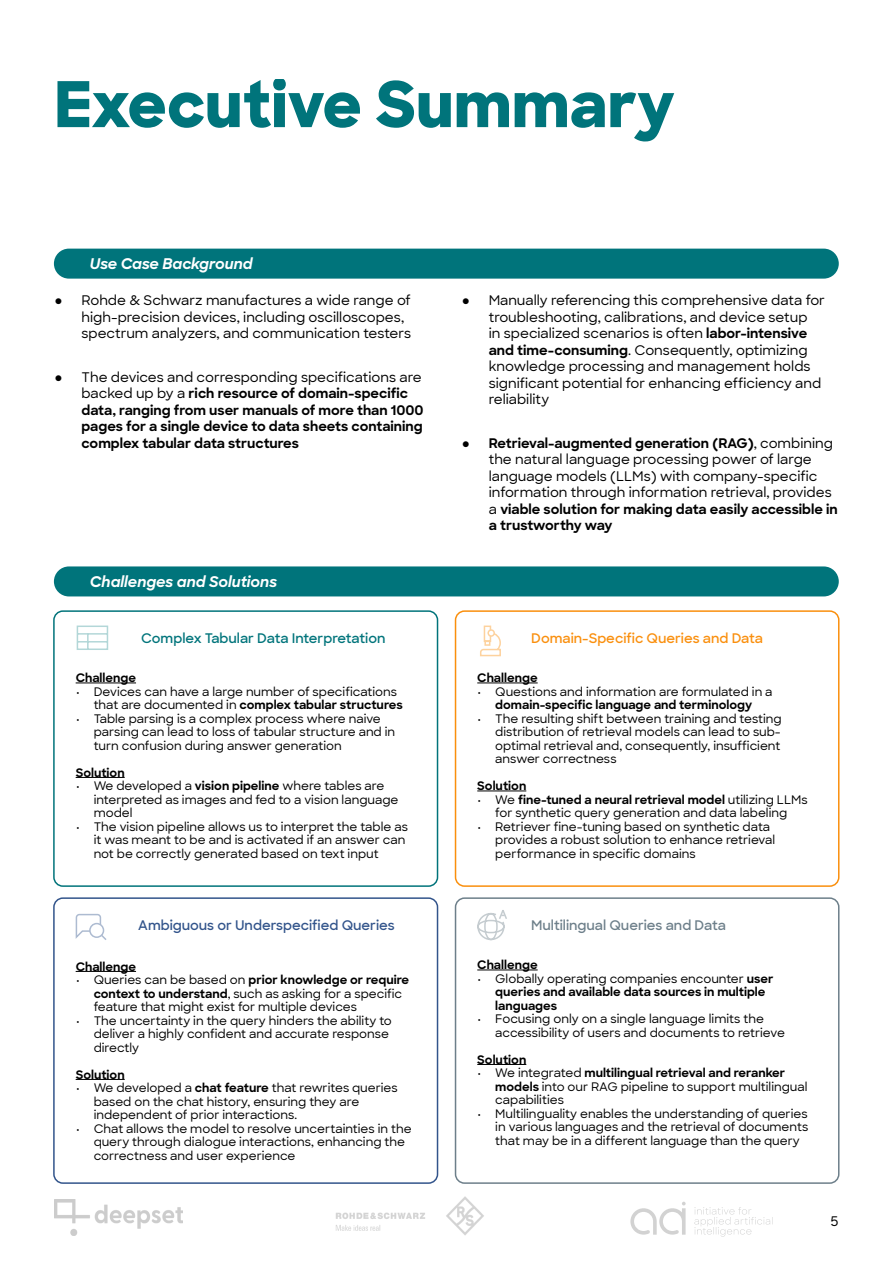
<style>
.page{position:relative;width:893px;height:1263px;background:#fff}
.page>*{position:absolute;margin:0;border:0;box-sizing:border-box;transform-origin:0 0}
.t1{font:800 63px "Sharp Sans";color:#00747b}
.t2{font:italic 700 15px "Sharp Sans";color:#fff}
.t3{font:500 13.5px/16.5px "Sharp Sans";color:#000}
.t4{font:700 13.5px/16.5px "Sharp Sans";color:#000}
.t5{font:600 13.5px "Sharp Sans";color:#00747b}
.t6{font:600 13.5px "Sharp Sans";color:#32548b}
.t7{font:600 13.5px "Sharp Sans";color:#fa8f0d}
.t8{font:600 13.5px "Sharp Sans";color:#6d7f8a}
.t9{font:500 12px/13.5px "Sharp Sans";color:#000}
.t10{font:700 12px/13.5px "Sharp Sans";color:#000}
.s1{font-family:"Arial";font-weight:400}
.s2{font-weight:500}
.s3{font-weight:700}
</style>
<div class="page">
<img style="left:54px;top:1200px;width:129px;height:35px">
<img style="left:336px;top:1196px;width:148px;height:39px">
<svg style="left:630px;top:1202px;width:56px;height:33px"></svg>
<svg style="left:694px;top:1207px;width:77px;height:30px"></svg>
<div style="left:54px;top:249px;width:785px;height:30px;background:#00747b;border-radius:15px"></div>
<div style="left:54px;top:566px;width:785px;height:30px;background:#00747b;border-radius:15px"></div>
<hr style="left:76px;top:683px;width:60px;height:1px;background:#000">
<hr style="left:76px;top:777px;width:49px;height:1px;background:#000">
<div style="left:53px;top:610px;width:385px;height:277px;border:2px solid #00737a;border-radius:9px"></div>
<hr style="left:76px;top:971px;width:60px;height:1px;background:#000">
<hr style="left:76px;top:1079px;width:49px;height:1px;background:#000">
<div style="left:53px;top:897px;width:385px;height:287px;border:2px solid #32548b;border-radius:9px"></div>
<hr style="left:477px;top:683px;width:61px;height:1px;background:#000">
<hr style="left:477px;top:791px;width:49px;height:1px;background:#000">
<div style="left:455px;top:610px;width:384px;height:277px;border:2px solid #fa8f0d;border-radius:9px"></div>
<hr style="left:477px;top:970px;width:61px;height:1px;background:#000">
<hr style="left:477px;top:1064px;width:49px;height:1px;background:#000">
<div style="left:455px;top:897px;width:384px;height:287px;border:2px solid #6d7f8a;border-radius:9px"></div>
<svg style="left:480px;top:625px;width:21px;height:32px"></svg>
<div style="left:487px;top:629px;width:8px;height:8px;border:2px solid #fdd29e;border-radius:50%"></div>
<svg style="left:76px;top:625px;width:33px;height:25px"></svg>
<svg style="left:477px;top:910px;width:30px;height:31px"></svg>
<svg style="left:75px;top:913px;width:32px;height:27px"></svg>
<h1 class="t1" style="left:54px;top:57px;width:622px">Executive Summary</h1>
<p class="t2" style="left:90px;top:252px;width:164px">Use Case Background</p>
<p class="t3" style="left:82px;top:292px;width:331px;text-indent:-27px"><span class="s1">●</span> Rohde &amp; Schwarz manufactures a wide range of high-precision devices, including oscilloscopes, spectrum analyzers, and communication testers</p>
<p class="t4" style="left:82px;top:368px;width:344px;text-indent:-27px"><span class="s1">●</span> <span class="s2">The devices and corresponding specifications are backed up by a</span> rich resource of domain-specific data, ranging from user manuals of more than 1000 pages for a single device to data sheets containing complex tabular data structures</p>
<p class="t2" style="left:90px;top:570px;width:189px">Challenges and Solutions</p>
<p class="t5" style="left:141px;top:628px;width:246px">Complex Tabular Data Interpretation</p>
<p class="t10" style="left:76px;top:670px;width:62px">Challenge</p>
<p class="t9" style="left:94px;top:684px;width:311px;text-indent:-18px">• Devices can have a large number of specifications that are documented in <span class="s3">complex tabular structures</span></p>
<p class="t9" style="left:94px;top:711px;width:303px;text-indent:-18px">• Table parsing is a complex process where naive parsing can lead to loss of tabular structure and in turn confusion during answer generation</p>
<p class="t10" style="left:76px;top:765px;width:51px">Solution</p>
<p class="t9" style="left:94px;top:778px;width:306px;text-indent:-18px">• We developed a <span class="s3">vision pipeline</span> where tables are interpreted as images and fed to a vision language model</p>
<p class="t9" style="left:94px;top:819px;width:316px;text-indent:-18px">• The vision pipeline allows us to interpret the table as it was meant to be and is activated if an answer can not be correctly generated based on text input</p>
<p class="t6" style="left:138px;top:915px;width:258px">Ambiguous or Underspecified Queries</p>
<p class="t10" style="left:76px;top:959px;width:62px">Challenge</p>
<p class="t9" style="left:94px;top:972px;width:317px;text-indent:-18px">• Queries can be based on <span class="s3">prior knowledge or require context to understand</span>, such as asking for a specific feature that might exist for multiple devices</p>
<p class="t9" style="left:94px;top:1013px;width:300px;text-indent:-18px">• The uncertainty in the query hinders the ability to deliver a highly confident and accurate response directly</p>
<p class="t10" style="left:76px;top:1067px;width:51px">Solution</p>
<p class="t9" style="left:94px;top:1080px;width:306px;text-indent:-18px">• We developed a <span class="s3">chat feature</span> that rewrites queries based on the chat history, ensuring they are independent of prior interactions.</p>
<p class="t9" style="left:94px;top:1121px;width:319px;text-indent:-18px">• Chat allows the model to resolve uncertainties in the query through dialogue interactions, enhancing the correctness and user experience</p>
<p class="t3" style="left:489px;top:292px;width:338px;text-indent:-27px"><span class="s1">●</span> Manually referencing this comprehensive data for troubleshooting, calibrations, and device setup<br>in specialized scenarios is often <span class="s3">labor-intensive and time-consuming</span>. Consequently, optimizing knowledge processing and management holds significant potential for enhancing efficiency and reliability</p>
<p class="t3" style="left:489px;top:434px;width:350px;text-indent:-27px"><span class="s1">●</span> <span class="s3">Retrieval-augmented generation (RAG)</span>, combining the natural language processing power of large language models (LLMs) with company-specific information through information retrieval, provides a <span class="s3">viable solution for making data easily accessible in a trustworthy way</span></p>
<p class="t7" style="left:531px;top:628px;width:233px">Domain-Specific Queries and Data</p>
<p class="t10" style="left:477px;top:670px;width:62px">Challenge</p>
<p class="t9" style="left:477px;top:684px;width:297px">• Questions and information are formulated in a</p>
<p class="t10" style="left:495px;top:697px;width:258px">domain-specific language and terminology</p>
<p class="t9" style="left:495px;top:711px;width:288px;text-indent:-18px">• The resulting shift between training and testing distribution of retrieval models can lead to sub&shy;optimal retrieval and, consequently, insufficient answer correctness</p>
<p class="t10" style="left:477px;top:778px;width:51px">Solution</p>
<p class="t9" style="left:477px;top:792px;width:332px;text-align:center">• We <span class="s3">fine-tuned a neural retrieval model</span> utilizing LLMs for synthetic query generation and data labeling</p>
<p class="t9" style="left:495px;top:819px;width:282px;text-indent:-18px">• Retriever fine-tuning based on synthetic data provides a robust solution to enhance retrieval performance in specific domains</p>
<p class="t8" style="left:531px;top:915px;width:196px">Multilingual Queries and Data</p>
<p class="t10" style="left:477px;top:957px;width:62px">Challenge</p>
<p class="t10" style="left:495px;top:971px;width:280px;text-indent:-18px"><span class="s2">• Globally operating companies encounter</span> user queries and available data sources in multiple languages</p>
<p class="t9" style="left:495px;top:1011px;width:291px;text-indent:-18px">• Focusing only on a single language limits the accessibility of users and documents to retrieve</p>
<p class="t10" style="left:477px;top:1052px;width:51px">Solution</p>
<p class="t9" style="left:495px;top:1065px;width:314px;text-indent:-18px">• We integrated <span class="s3">multilingual retrieval and reranker models</span> into our RAG pipeline to support multilingual capabilities</p>
<p class="t9" style="left:495px;top:1106px;width:314px;text-align:justify;text-indent:-18px">• Multilinguality enables the understanding of queries in various languages and the retrieval of documents that may be in a different language than the query</p>
<p class="t3" style="left:830px;top:1212px;width:10px">5</p>
</div>
